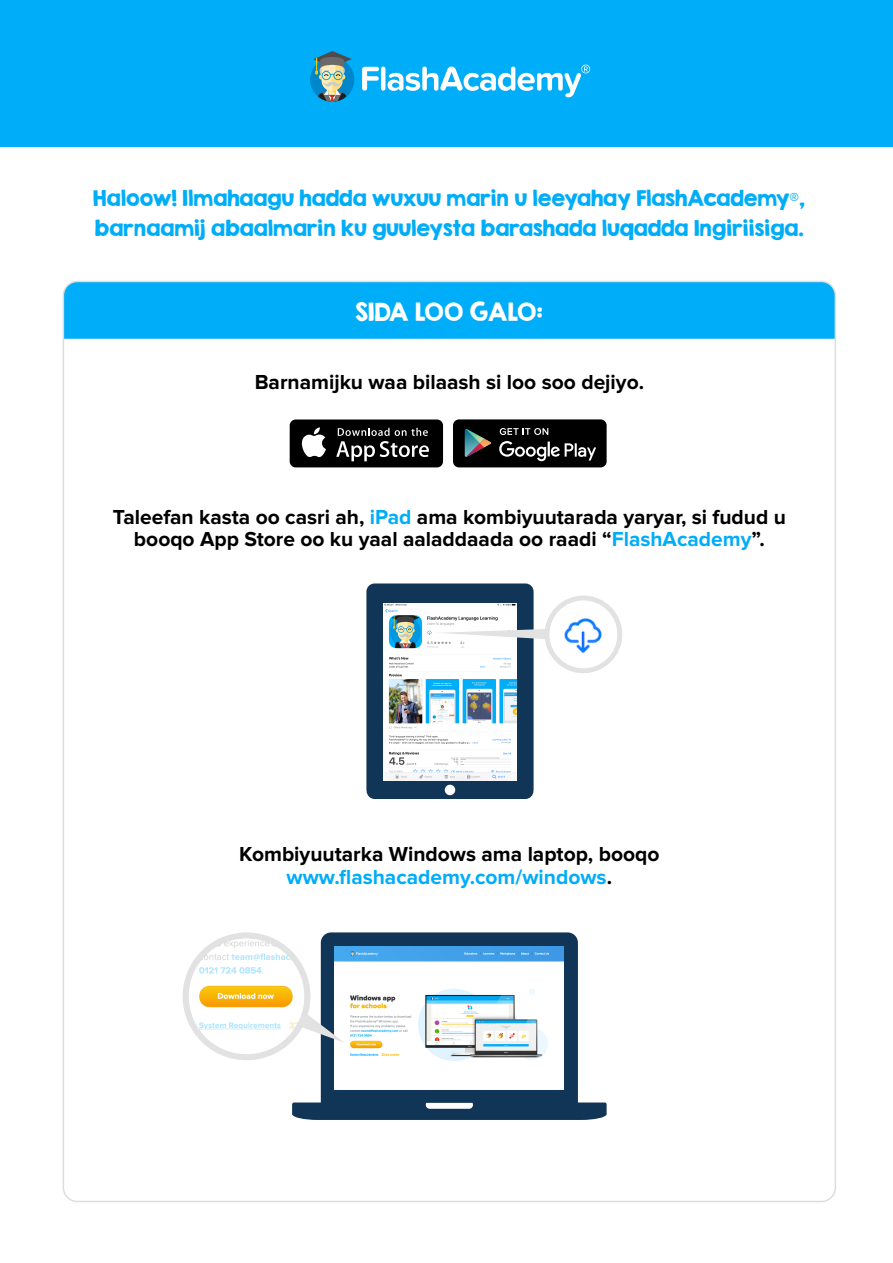
<style>
.page{position:relative;width:893px;height:1263px;background:#fff}
.page>*{position:absolute;margin:0;border:0;box-sizing:border-box;transform-origin:0 0}
.t1{font:22.5px "KG Second Chances Solid";color:#fff}
.t2{font:700 21px/22.5px "Proxima Nova";color:#000;text-align:center}
.t3{font:19.5px/30px "KG Second Chances Solid";color:#00adf8}
.s1{font-family:"Proxima Nova";font-weight:700}
.s2{color:#00adf8}
</style>
<div class="page">
<div style="left:63px;top:281px;width:772px;height:58px;background:#00adf8"></div>
<div style="left:0;top:0;width:893px;height:146px;background:#00adf8"></div>
<svg style="left:362px;top:65px;width:228px;height:32px"></svg>
<div style="left:310px;top:58px;width:44px;height:44px;background:#0086cb;border-radius:50%"></div>
<svg style="left:313px;top:51px;width:39px;height:51px"></svg>
<div style="left:453px;top:419px;width:154px;height:48px;background:#000;border-radius:6px"></div>
<svg style="left:465px;top:429px;width:26px;height:28px"></svg>
<svg style="left:499px;top:441px;width:97px;height:20px"></svg>
<svg style="left:500px;top:428px;width:48px;height:7px"></svg>
<div style="left:290px;top:419px;width:153px;height:48px;background:#000;border-radius:6px"></div>
<svg style="left:301px;top:427px;width:25px;height:30px"></svg>
<svg style="left:336px;top:428px;width:93px;height:33px"></svg>
<svg style="left:292px;top:932px;width:315px;height:188px;fill:#113556"></svg>
<img style="left:335px;top:946px;width:229px;height:143px">
<div style="left:183px;top:932px;width:127px;height:128px;background:#e2e2e2;border-radius:50%"></div>
<img style="left:189px;top:938px;width:115px;height:116px;border-radius:58px">
<svg style="left:189px;top:938px;width:115px;height:44px;fill:#fff"></svg>
<svg style="left:189px;top:1015px;width:115px;height:39px;fill:#fff"></svg>
<svg style="left:302px;top:1015px;width:42px;height:28px"></svg>
<svg style="left:366px;top:583px;width:180px;height:216px"></svg>
<div style="left:545px;top:596px;width:77px;height:77px;background:#e2e2e2;border-radius:50%"></div>
<img style="left:550px;top:601px;width:67px;height:67px;border-radius:34px">
<p class="t3" style="left:93px;top:183px;width:714px">Haloow! Ilmahaagu hadda wuxuu marin u leeyahay FlashAcademy<span class="s1">®</span>, barnaamij abaalmarin ku guuleysta barashada luqadda Ingiriisiga.</p>
<p class="t1" style="left:356px;top:298px;width:188px">SIDA LOO GALO:</p>
<p class="t2" style="left:255px;top:371px;width:391px">Barnamijku waa bilaash si loo soo dejiyo.</p>
<p class="t2" style="left:113px;top:506px;width:675px">Taleefan kasta oo casri ah, <span class="s2">iPad</span> ama kombiyuutarada yaryar, si fudud u booqo App Store oo ku yaal aaladdaada oo raadi “<span class="s2">FlashAcademy</span>”.</p>
<p class="t2" style="left:239px;top:844px;width:422px">Kombiyuutarka Windows ama laptop, booqo <span class="s2">www.flashacademy.com/windows</span>.</p>
</div>
